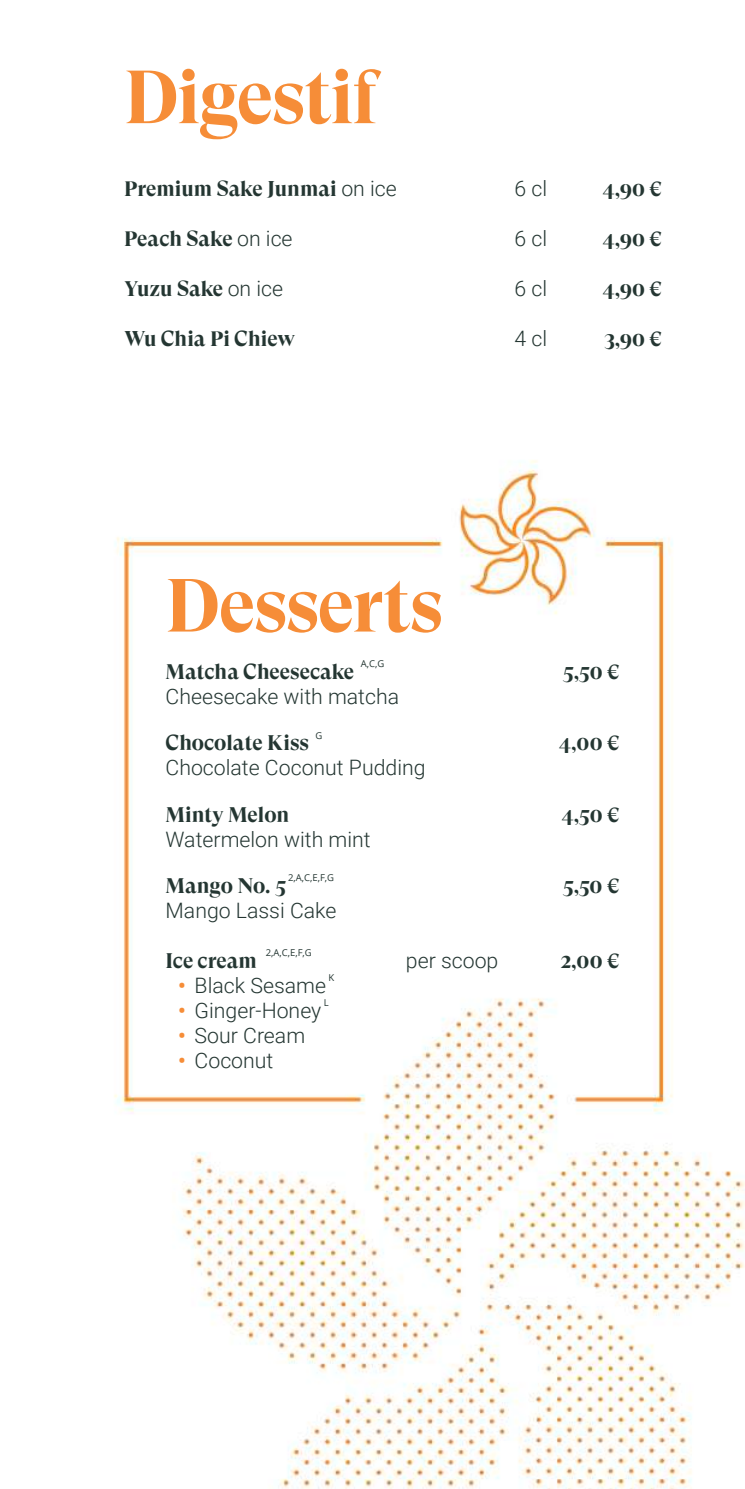
<style>
.page{position:relative;width:745px;height:1489px;background:#fff}
.page>*{position:absolute;margin:0;border:0;box-sizing:border-box;transform-origin:0 0}
.t1{font:700 75px "GT Super Display";letter-spacing:-.02em;color:#f68d38}
.t2{font:700 21.25px "GT Super Display";color:#243632}
.t3{font:300 21.25px "Roboto";color:#243632}
.t4{font:9.5px "Open Sans";color:#243632}
.s1{font-family:"Roboto";font-weight:300}
.s2{font-weight:700;color:#f68d38}
</style>
<div class="page">
<img style="left:114px;top:460px;width:630px;height:1028px">
<h1 class="t1" style="left:124px;top:58px;width:255px">Digestif</h1>
<p class="t2" style="left:124px;top:177px;width:274px">Premium Sake Junmai <span class="s1">on ice</span></p>
<p class="t3" style="left:514px;top:173px;width:34px">6 cl</p>
<p class="t2" style="left:602px;top:177px;width:60px">4,90 €</p>
<p class="t2" style="left:124px;top:227px;width:170px">Peach Sake <span class="s1">on ice</span></p>
<p class="t3" style="left:514px;top:223px;width:34px">6 cl</p>
<p class="t2" style="left:602px;top:227px;width:60px">4,90 €</p>
<p class="t2" style="left:124px;top:277px;width:160px">Yuzu Sake <span class="s1">on ice</span></p>
<p class="t3" style="left:514px;top:273px;width:34px">6 cl</p>
<p class="t2" style="left:602px;top:277px;width:60px">4,90 €</p>
<p class="t2" style="left:124px;top:327px;width:172px">Wu Chia Pi Chiew</p>
<p class="t3" style="left:514px;top:323px;width:34px">4 cl</p>
<p class="t2" style="left:603px;top:327px;width:59px">3,90 €</p>
<h1 class="t1" style="left:165px;top:566px;width:279px">Desserts</h1>
<p class="t2" style="left:165px;top:660px;width:190px">Matcha Cheesecake</p>
<p class="t4" style="left:360px;top:657px;width:25px">A,C,G</p>
<p class="t2" style="left:562px;top:660px;width:58px">5,50 €</p>
<p class="t3" style="left:165px;top:681px;width:235px">Cheesecake with matcha</p>
<p class="t2" style="left:165px;top:731px;width:145px">Chocolate Kiss</p>
<p class="t4" style="left:315px;top:728px;width:8px">G</p>
<p class="t2" style="left:559px;top:731px;width:62px">4,00 €</p>
<p class="t3" style="left:165px;top:753px;width:261px">Chocolate Coconut Pudding</p>
<p class="t2" style="left:165px;top:803px;width:125px">Minty Melon</p>
<p class="t2" style="left:561px;top:803px;width:59px">4,50 €</p>
<p class="t3" style="left:165px;top:824px;width:206px">Watermelon with mint</p>
<p class="t2" style="left:165px;top:874px;width:122px">Mango No. 5</p>
<p class="t4" style="left:288px;top:871px;width:48px">2,A,C,E,F,G</p>
<p class="t2" style="left:562px;top:874px;width:58px">5,50 €</p>
<p class="t3" style="left:165px;top:895px;width:172px">Mango Lassi Cake</p>
<p class="t2" style="left:165px;top:949px;width:93px">Ice cream</p>
<p class="t4" style="left:265px;top:946px;width:48px">2,A,C,E,F,G</p>
<p class="t3" style="left:405px;top:945px;width:94px">per scoop</p>
<p class="t2" style="left:560px;top:949px;width:61px">2,00 €</p>
<p class="t3" style="left:178px;top:970px;width:149px"><span class="s2">•</span> Black Sesame</p>
<p class="t4" style="left:328px;top:971px;width:7px">K</p>
<p class="t3" style="left:178px;top:995px;width:145px"><span class="s2">•</span> Ginger-Honey</p>
<p class="t4" style="left:323px;top:996px;width:6px">L</p>
<p class="t3" style="left:178px;top:1020px;width:128px"><span class="s2">•</span> Sour Cream</p>
<p class="t3" style="left:178px;top:1045px;width:97px"><span class="s2">•</span> Coconut</p>
</div>
